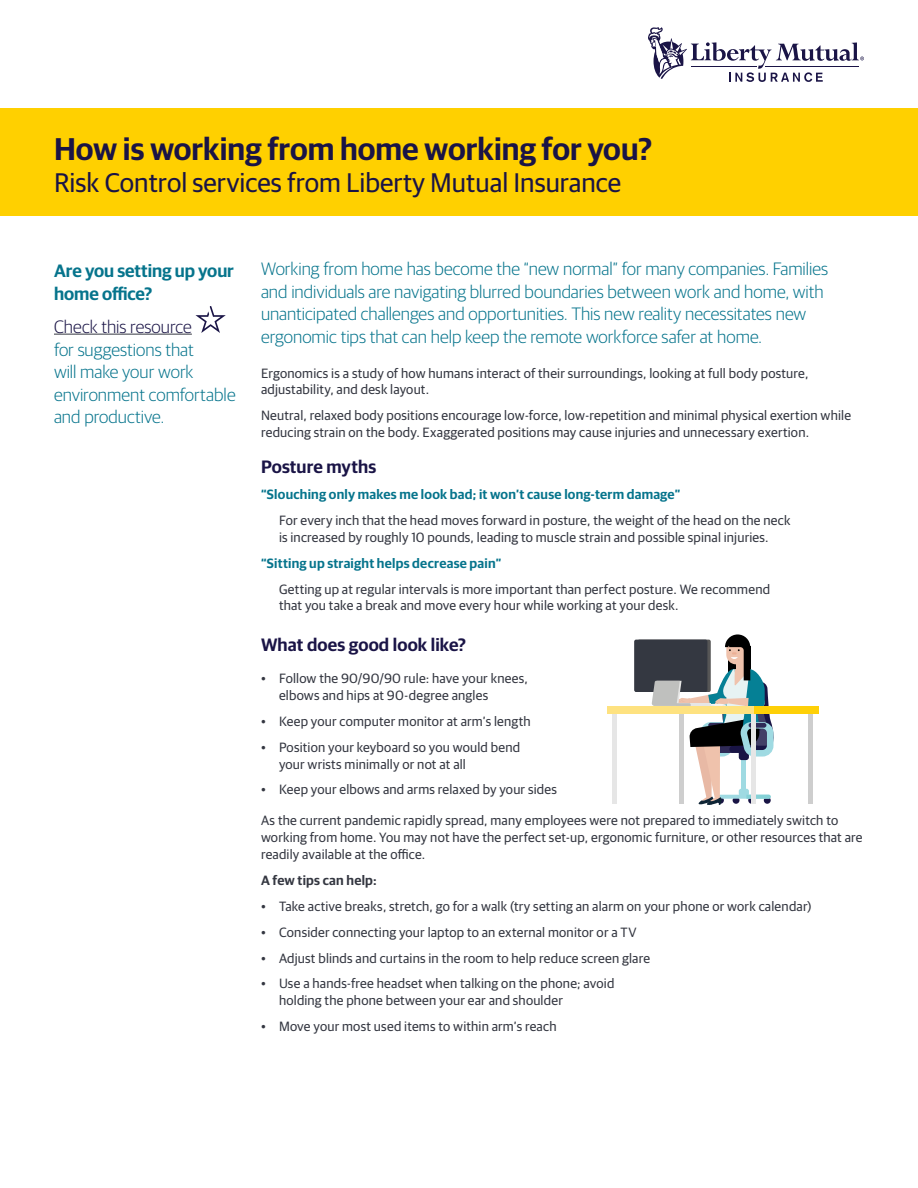
<style>
.page{position:relative;width:918px;height:1188px;background:#fff}
.page>*{position:absolute;margin:0;border:0;box-sizing:border-box;transform-origin:0 0}
.t1{font:600 31.5px "Guardian Sans";color:#1a1446}
.t2{font:27px "Guardian Sans";color:#1a1446}
.t3{font:300 18px/22.5px "Guardian Sans";color:#06748c}
.t4{font:600 18px "Guardian Sans";letter-spacing:.005em;color:#1a1446}
.t5{font:600 18px/22.5px "Guardian Sans";letter-spacing:-.005em;color:#06748c}
.t6{font:300 18px "Guardian Sans";letter-spacing:-.005em;color:#1a1446}
.t7{font:13.5px/16.8px "Guardian Sans";letter-spacing:.015em;color:#343741}
.t8{font:600 13.5px "Guardian Sans";letter-spacing:.015em;color:#06748c}
.t9{font:600 13.5px "Guardian Sans";letter-spacing:.015em;color:#343741}
</style>
<div class="page">
<svg style="left:648px;top:27px;width:216px;height:55px"></svg>
<hr style="left:54px;top:334px;width:138px;height:1px;background:#343741">
<svg style="left:195px;top:306px;width:31px;height:27px"></svg>
<div style="left:0;top:108px;width:918px;height:108px;background:#ffd000"></div>
<hr style="left:808px;top:714px;width:4px;height:90px;background:#cecece">
<div style="left:644px;top:706px;width:175px;height:8px;background:#fed007"></div>
<div style="left:608px;top:706px;width:146px;height:8px;background:#fee280"></div>
<div style="left:612px;top:714px;width:5px;height:90px;background:#e6e6e6"></div>
<div style="left:634px;top:640px;width:73px;height:52px;background:#343841;border-radius:2px"></div>
<svg style="left:638px;top:634px;width:136px;height:171px"></svg>
<h1 class="t1" style="left:54px;top:126px;width:600px">How is working from home working for you?</h1>
<h2 class="t2" style="left:54px;top:164px;width:569px">Risk Control services from Liberty Mutual Insurance</h2>
<h3 class="t5" style="left:54px;top:258px;width:181px">Are you setting up your home office?</h3>
<h3 class="t6" style="left:54px;top:314px;width:139px">Check this resource</h3>
<h3 class="t3" style="left:54px;top:337px;width:183px">for suggestions that<br>will make your work environment comfortable and productive.</h3>
<p class="t3" style="left:261px;top:257px;width:569px">Working from home has become the “new normal” for many companies. Families and individuals are navigating blurred boundaries between work and home, with unanticipated challenges and opportunities. This new reality necessitates new ergonomic tips that can help keep the remote workforce safer at home.</p>
<p class="t7" style="left:261px;top:363px;width:549px">Ergonomics is a study of how humans interact of their surroundings, looking at full body posture, adjustability, and desk layout.</p>
<p class="t7" style="left:261px;top:406px;width:592px">Neutral, relaxed body positions encourage low-force, low-repetition and minimal physical exertion while reducing strain on the body. Exaggerated positions may cause injuries and unnecessary exertion.</p>
<h3 class="t4" style="left:261px;top:454px;width:117px">Posture myths</h3>
<p class="t8" style="left:261px;top:484px;width:421px">“Slouching only makes me look bad; it won’t cause long-term damage”</p>
<p class="t7" style="left:279px;top:511px;width:513px">For every inch that the head moves forward in posture, the weight of the head on the neck is increased by roughly 10 pounds, leading to muscle strain and possible spinal injuries.</p>
<p class="t8" style="left:261px;top:553px;width:242px">“Sitting up straight helps decrease pain”</p>
<p class="t7" style="left:279px;top:579px;width:493px">Getting up at regular intervals is more important than perfect posture. We recommend that you take a break and move every hour while working at your desk.</p>
<h3 class="t4" style="left:261px;top:631px;width:207px">What does good look like?</h3>
<p class="t7" style="left:279px;top:669px;width:250px;text-indent:-18px">• Follow the 90/90/90 rule: have your knees, elbows and hips at 90-degree angles</p>
<p class="t7" style="left:261px;top:712px;width:271px">• Keep your computer monitor at arm’s length</p>
<p class="t7" style="left:279px;top:738px;width:243px;text-indent:-18px">• Position your keyboard so you would bend your wrists minimally or not at all</p>
<p class="t7" style="left:261px;top:780px;width:297px">• Keep your elbows and arms relaxed by your sides</p>
<p class="t7" style="left:261px;top:811px;width:603px">As the current pandemic rapidly spread, many employees were not prepared to immediately switch to working from home. You may not have the perfect set-up, ergonomic furniture, or other resources that are readily available at the office.</p>
<p class="t9" style="left:261px;top:870px;width:117px">A few tips can help:</p>
<p class="t7" style="left:261px;top:897px;width:552px">• Take active breaks, stretch, go for a walk (try setting an alarm on your phone or work calendar)</p>
<p class="t7" style="left:261px;top:923px;width:377px">• Consider connecting your laptop to an external monitor or a TV</p>
<p class="t7" style="left:261px;top:948px;width:391px">• Adjust blinds and curtains in the room to help reduce screen glare</p>
<p class="t7" style="left:279px;top:974px;width:337px;text-indent:-18px">• Use a hands-free headset when talking on the phone; avoid holding the phone between your ear and shoulder</p>
<p class="t7" style="left:261px;top:1017px;width:297px">• Move your most used items to within arm’s reach</p>
</div>
